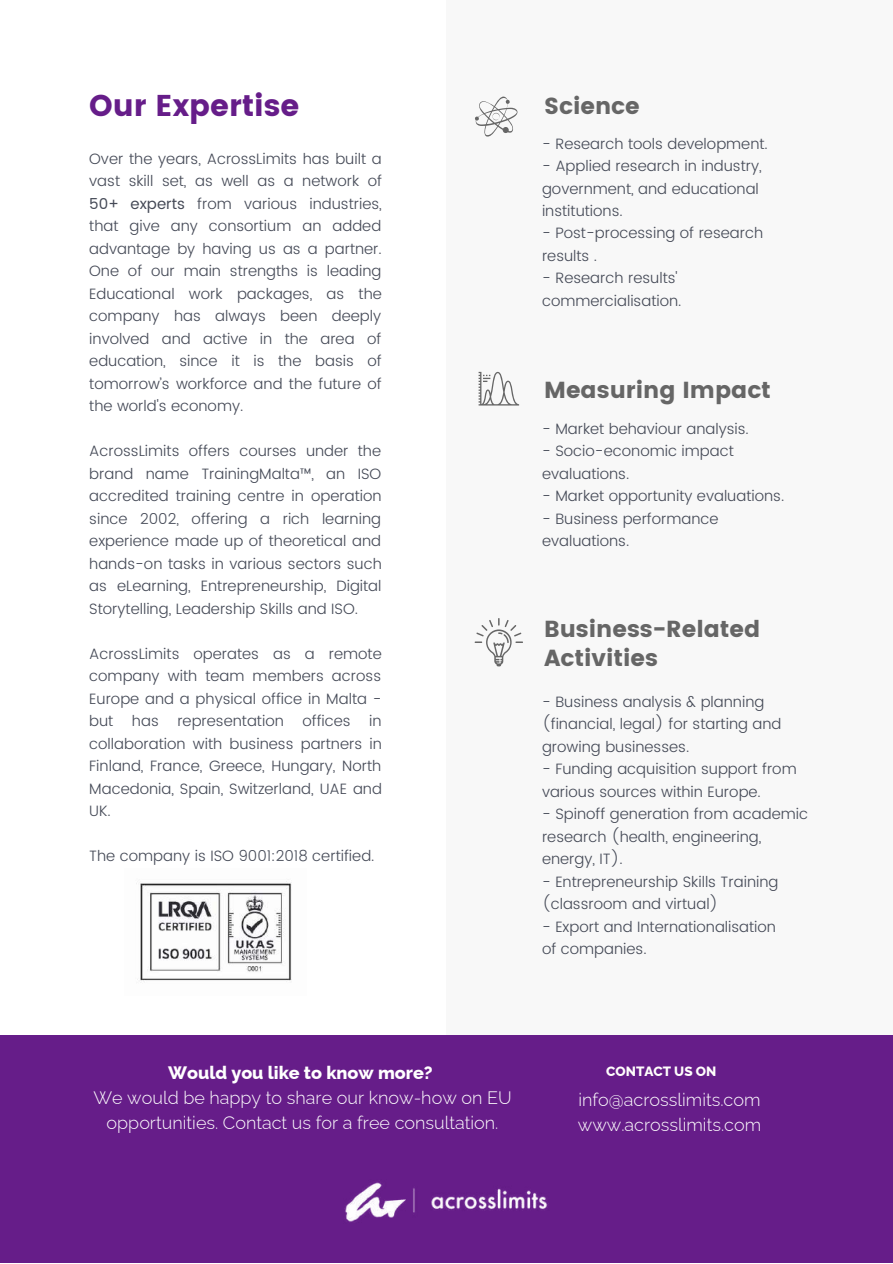
<style>
.page{position:relative;width:893px;height:1264px;background:#fff}
.page>*{position:absolute;margin:0;border:0;box-sizing:border-box;transform-origin:0 0}
.t1{font:30px "Poppins";color:#661d89}
.t2{font:23.1px/28px "Poppins";color:#666}
.t3{font:300 18px/24.8px "Raleway";color:#fff}
.t4{font:800 18px "Raleway";color:#fff}
.t5{font:300 15px/22.5px "Poppins";color:#444956}
.t6{font:800 13.5px "Raleway";color:#fffefc}
.s1{font-weight:400}
</style>
<div class="page">
<div style="left:446px;top:0;width:446px;height:1034px;background:#f8f8f8"></div>
<div style="left:0;top:1034px;width:892px;height:228px;background:#661d89"></div>
<img style="left:344px;top:1182px;width:205px;height:40px">
<svg style="left:479px;top:98px;width:38px;height:22px"></svg>
<svg style="left:474px;top:618px;width:49px;height:47px"></svg>
<svg style="left:478px;top:372px;width:41px;height:33px"></svg>
<img style="left:136px;top:881px;width:156px;height:100px">
<h1 class="t1" style="left:89px;top:88px;width:212px">Our Expertise</h1>
<p class="t5" style="left:89px;top:147px;width:294px;text-align:justify">Over the years, AcrossLimits has built a vast skill set, as well as a network of <span class="s1">50+ experts</span> from various industries, that give any consortium an added advantage by having us as a partner.<br>One of our main strengths is leading Educational work packages, as the company has always been deeply involved and active in the area of education, since it is the basis of tomorrow’s workforce and the future of the world's economy.</p>
<p class="t5" style="left:89px;top:440px;width:294px;text-align:justify">AcrossLimits offers courses under the brand name TrainingMalta™, an ISO accredited training centre in operation since 2002, offering a rich learning experience made up of theoretical and hands-on tasks in various sectors such as eLearning, Entrepreneurship, Digital Storytelling, Leadership Skills and ISO.</p>
<p class="t5" style="left:89px;top:642px;width:294px;text-align:justify">AcrossLimits operates as a remote company with team members across Europe and a physical office in Malta - but has representation offices in collaboration with business partners in Finland, France, Greece, Hungary, North Macedonia, Spain, Switzerland, UAE and UK.</p>
<p class="t5" style="left:89px;top:844px;width:287px">The company is ISO 9001:2018 certified.</p>
<h2 class="t2" style="left:544px;top:92px;width:97px">Science</h2>
<p class="t5" style="left:542px;top:132px;width:227px">- Research tools development.</p>
<p class="t5" style="left:542px;top:155px;width:221px">- Applied research in industry, government, and educational institutions.</p>
<p class="t5" style="left:542px;top:222px;width:223px">- Post-processing of research results .</p>
<p class="t5" style="left:542px;top:267px;width:141px">- Research results' commercialisation.</p>
<h2 class="t2" style="left:544px;top:376px;width:228px">Measuring Impact</h2>
<p class="t5" style="left:542px;top:417px;width:208px">- Market behaviour analysis.</p>
<p class="t5" style="left:542px;top:440px;width:193px">- Socio-economic impact evaluations.</p>
<p class="t5" style="left:542px;top:485px;width:244px">- Market opportunity evaluations.</p>
<p class="t5" style="left:542px;top:507px;width:178px">- Business performance evaluations.</p>
<h2 class="t2" style="left:544px;top:615px;width:218px">Business-Related<br>Activities</h2>
<p class="t5" style="left:542px;top:690px;width:241px">- Business analysis &amp; planning (financial, legal) for starting and growing businesses.</p>
<p class="t5" style="left:542px;top:757px;width:256px">- Funding acquisition support from various sources within Europe.</p>
<p class="t5" style="left:542px;top:802px;width:267px">- Spinoff generation from academic research (health, engineering, energy, IT).</p>
<p class="t5" style="left:542px;top:870px;width:238px">- Entrepreneurship Skills Training (classroom and virtual)</p>
<p class="t5" style="left:542px;top:915px;width:235px">- Export and Internationalisation of companies.</p>
<p class="t4" style="left:168px;top:1062px;width:266px">Would you like to know more?</p>
<p class="t3" style="left:93px;top:1085px;width:420px;text-align:center">We would be happy to share our know-how on EU opportunities. Contact us for a free consultation.</p>
<p class="t6" style="left:606px;top:1062px;width:111px">CONTACT US ON</p>
<p class="t3" style="left:578px;top:1087px;width:185px">info@acrosslimits.com www.acrosslimits.com</p>
</div>
